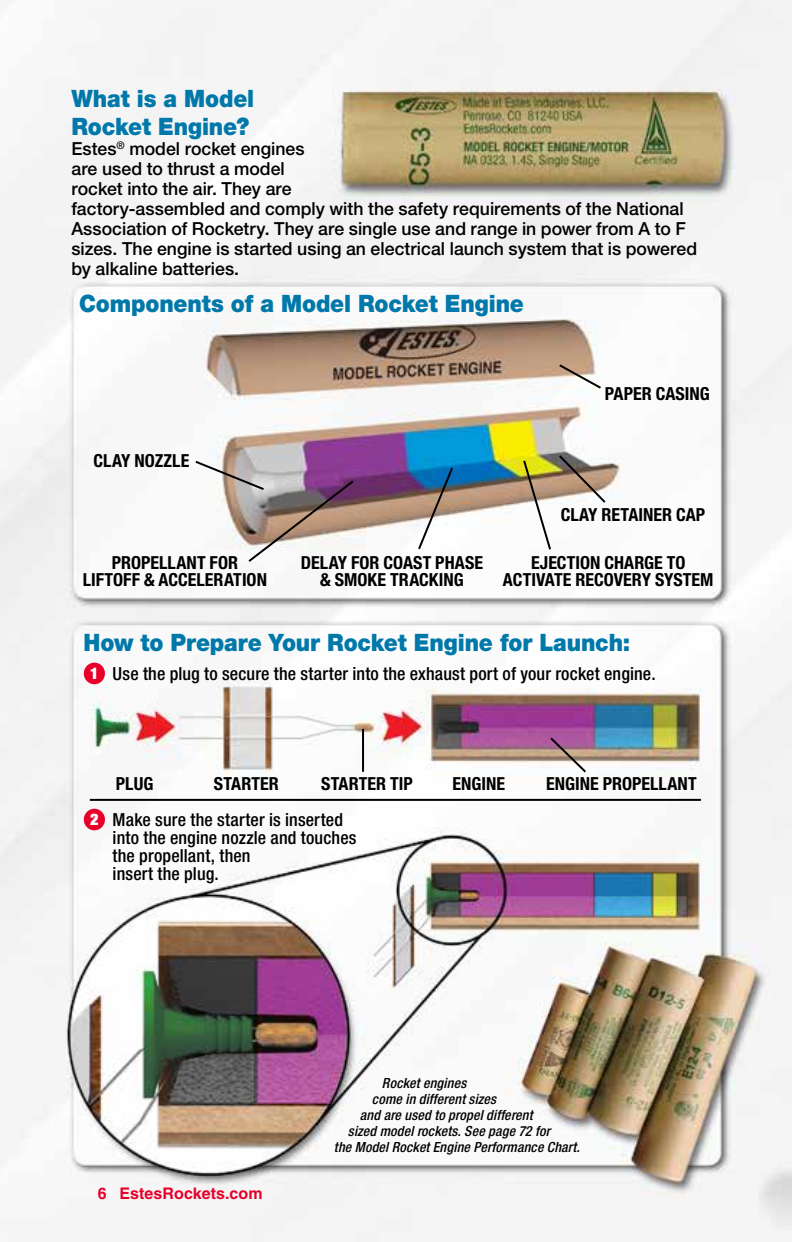
<style>
.page{position:relative;width:792px;height:1242px;background:#fff}
.page>*{position:absolute;margin:0;border:0;box-sizing:border-box;transform-origin:0 0}
.t1{font:900 24px/28px "Helvetica Neue LT Std";letter-spacing:-.01em;color:#0078a9;scale:.93 1}
.t2{font:500 18px/20px "Helvetica Neue LT Std";color:#000}
.t3{font:700 condensed 18px/17.6px "Helvetica Neue LT Std";color:#000;text-align:center}
.t4{font:500 condensed 18px/18px "Helvetica Neue LT Std";letter-spacing:.01em;color:#000}
.t5{font:700 16px "Helvetica LT Std";letter-spacing:.005em;color:#e8002a}
.t6{font:900 condensed 16px "Helvetica Neue LT Std";color:#fff}
.t7{font:italic 500 condensed 14px "Helvetica Neue LT Std";letter-spacing:.015em;color:#000}
</style>
<div class="page">
<img style="left:0;top:0;width:792px;height:1242px">
<svg style="left:193px;top:459px;width:163px;height:105px"></svg>
<svg style="left:416px;top:465px;width:39px;height:86px"></svg>
<img style="left:522px;top:453px;width:86px;height:99px">
<svg style="left:557px;top:363px;width:46px;height:27px"></svg>
<div style="left:84px;top:663px;width:21px;height:21px;background:#e8002a;border-radius:50%"></div>
<div style="left:84px;top:809px;width:21px;height:21px;background:#e8002a;border-radius:50%"></div>
<hr style="left:90px;top:799px;width:611px;height:2px;background:#000">
<hr style="left:362px;top:729px;width:2px;height:43px;background:#000">
<svg style="left:548px;top:735px;width:40px;height:40px"></svg>
<h1 class="t1" style="left:71px;top:84px;width:198px">What is a Model<br>Rocket Engine?</h1>
<p class="t2" style="left:71px;top:138px;width:627px">Estes<sup>®</sup> model rocket engines<br>are used to thrust a model<br>rocket into the air. They are<br>factory-assembled and comply with the safety requirements of the National Association of Rocketry. They are single use and range in power from A to F sizes. The engine is started using an electrical launch system that is powered by alkaline batteries.</p>
<h1 class="t1" style="left:79px;top:289px;width:480px">Components of a Model Rocket Engine</h1>
<p class="t3" style="left:94px;top:452px;width:97px">CLAY NOZZLE</p>
<p class="t3" style="left:605px;top:384px;width:107px">PAPER CASING</p>
<p class="t3" style="left:561px;top:505px;width:146px">CLAY RETAINER CAP</p>
<p class="t3" style="left:83px;top:553px;width:186px">PROPELLANT FOR<br>LIFTOFF &amp; ACCELERATION</p>
<p class="t3" style="left:301px;top:553px;width:184px">DELAY FOR COAST PHASE &amp; SMOKE TRACKING</p>
<p class="t3" style="left:503px;top:553px;width:212px">EJECTION CHARGE TO<br>ACTIVATE RECOVERY SYSTEM</p>
<h1 class="t1" style="left:84px;top:628px;width:590px">How to Prepare Your Rocket Engine for Launch:</h1>
<p class="t6" style="left:90px;top:663px;width:10px">1</p>
<p class="t4" style="left:113px;top:664px;width:545px">Use the plug to secure the starter into the exhaust port of your rocket engine.</p>
<p class="t6" style="left:90px;top:809px;width:10px">2</p>
<p class="t3" style="left:116px;top:775px;width:39px">PLUG</p>
<p class="t3" style="left:214px;top:775px;width:67px">STARTER</p>
<p class="t3" style="left:321px;top:775px;width:93px">STARTER TIP</p>
<p class="t3" style="left:452px;top:775px;width:54px">ENGINE</p>
<p class="t3" style="left:546px;top:775px;width:152px">ENGINE PROPELLANT</p>
<p class="t4" style="left:113px;top:811px;width:245px">Make sure the starter is inserted into the engine nozzle and touches the propellant, then<br>insert the plug.</p>
<p class="t7" style="left:382px;top:1075px;width:86px">Rocket engines</p>
<p class="t7" style="left:372px;top:1091px;width:126px">come in different sizes</p>
<p class="t7" style="left:360px;top:1107px;width:174px">and are used to propel different</p>
<p class="t7" style="left:348px;top:1123px;width:204px">sized model rockets. See page 72 for</p>
<p class="t7" style="left:334px;top:1139px;width:247px">the Model Rocket Engine Performance Chart.</p>
<p class="t5" style="left:98px;top:1184px;width:166px">6 EstesRockets.com</p>
</div>
